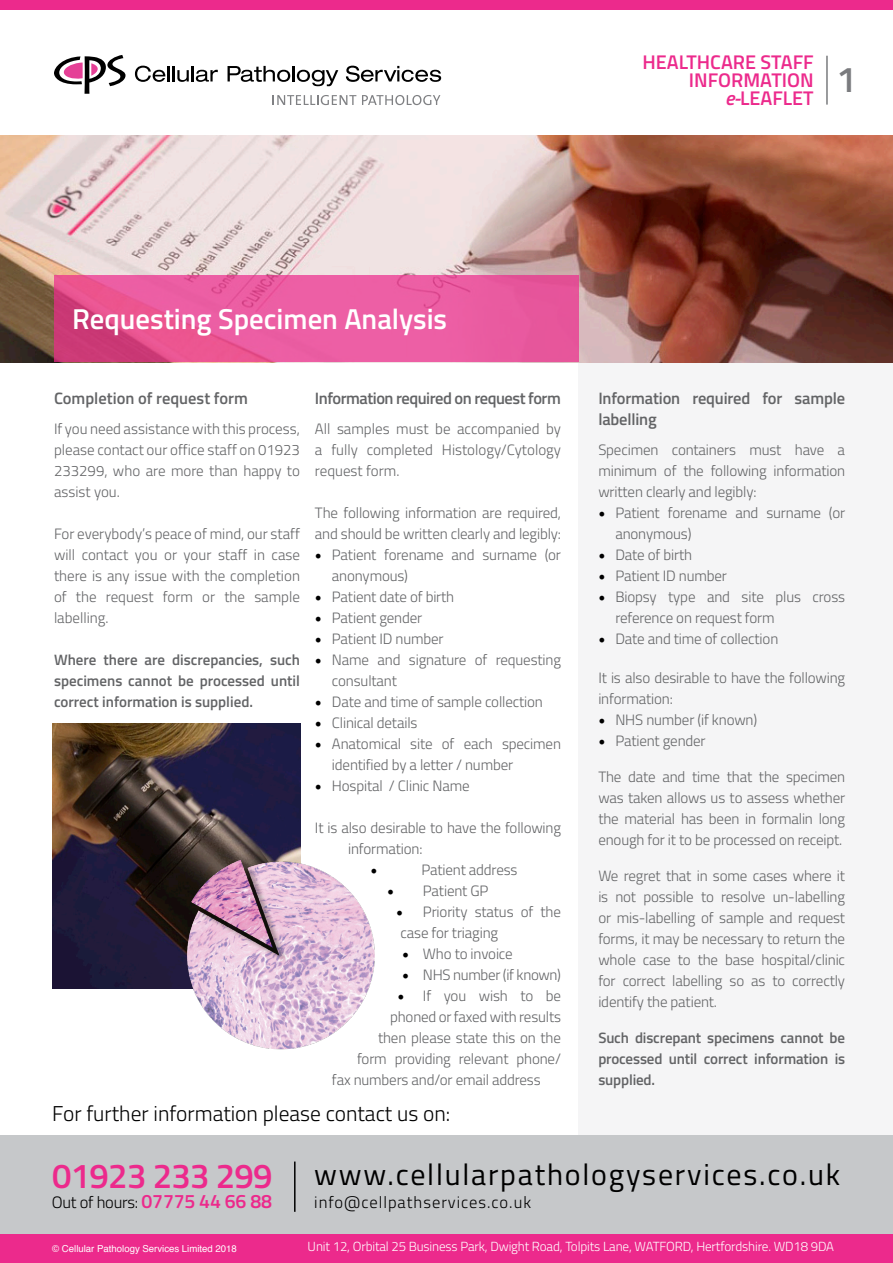
<style>
.page{position:relative;width:893px;height:1263px;background:#fff}
.page>*{position:absolute;margin:0;border:0;box-sizing:border-box;transform-origin:0 0}
.t1{font:600 36px "Titillium Web";color:#7a7b7e}
.t2{font:600 34.65px "Titillium Web";letter-spacing:-.02em;color:#ec2a8c}
.t3{font:30px "Titillium Web";letter-spacing:.06em;color:#000}
.t4{font:600 28.8px "Titillium Web";color:#fff}
.t5{font:300 21.45px "Titillium Web";color:#000}
.t6{font:600 19.8px "Titillium Web";color:#ec2a8c}
.t7{font:18px "Minion Pro";color:#000}
.t8{font:600 16.5px/21px "Titillium Web";letter-spacing:-.01em;color:#636466}
.t9{font:600 16.5px "Titillium Web";letter-spacing:-.03em;color:#636466}
.t10{font:300 16.5px "Titillium Web";letter-spacing:.06em;color:#000}
.t11{font:300 16.5px "Titillium Web";letter-spacing:-.015em;color:#000}
.t12{font:300 15px/21px "Titillium Web";letter-spacing:-.01em;color:#636466}
.t13{font:600 15px/21px "Titillium Web";letter-spacing:-.01em;color:#636466;text-align:justify}
.t14{font:300 13.2px "Titillium Web";letter-spacing:-.01em;color:#fff}
.t15{font:9.6px "Helvetica";color:#fff}
.s1{font-style:italic}
.s2{font-family:"Minion Pro";font-weight:400;font-size:18px;color:#000}
.s3{font-weight:600;font-size:19.5px;color:#ec2a8c}
</style>
<div class="page">
<div style="left:578px;top:362px;width:315px;height:773px;background:#f5f5f6"></div>
<img style="left:0;top:136px;width:893px;height:226px">
<svg style="left:54px;top:275px;width:524px;height:87px;background:#e7579a"></svg>
<img style="left:52px;top:723px;width:249px;height:265px">
<img style="left:161px;top:835px;width:214px;height:215px">
<svg style="left:135px;top:66px;width:35px;height:16px"></svg>
<hr style="left:172px;top:66px;width:3px;height:15px;background:#000">
<svg style="left:177px;top:70px;width:12px;height:12px"></svg>
<hr style="left:191px;top:66px;width:3px;height:15px;background:#000">
<svg style="left:196px;top:70px;width:22px;height:12px"></svg>
<svg style="left:228px;top:66px;width:62px;height:16px"></svg>
<hr style="left:292px;top:66px;width:3px;height:15px;background:#000">
<svg style="left:297px;top:70px;width:41px;height:16px"></svg>
<svg style="left:346px;top:66px;width:95px;height:16px"></svg>
<svg style="left:54px;top:55px;width:71px;height:39px"></svg>
<svg style="left:273px;top:95px;width:83px;height:10px"></svg>
<svg style="left:362px;top:95px;width:78px;height:10px"></svg>
<div style="left:0;top:0;width:893px;height:10px;background:#ec2a8c"></div>
<hr style="left:826px;top:56px;width:2px;height:49px;background:#7a7b7e">
<div style="left:0;top:1135px;width:893px;height:105px;background:#c6c8ca"></div>
<div style="left:0;top:1235px;width:893px;height:28px;background:#ec2a8c"></div>
<hr style="left:294px;top:1161px;width:2px;height:51px;background:#000">
<p class="t6" style="left:643px;top:47px;width:173px">HEALTHCARE STAFF</p>
<p class="t6" style="left:689px;top:65px;width:126px">INFORMATION</p>
<p class="t6" style="left:725px;top:83px;width:90px"><span class="s1">e-</span>LEAFLET</p>
<p class="t1" style="left:837px;top:53px;width:22px">1</p>
<p class="t4" style="left:72px;top:297px;width:376px">Requesting Specimen Analysis</p>
<p class="t8" style="left:54px;top:386px;width:196px">Completion of request form</p>
<p class="t12" style="left:54px;top:417px;width:248px;text-align:justify">If you need assistance with this process, please contact our office staff on 01923<br>233299, who are more than happy to assist you.</p>
<p class="t12" style="left:54px;top:522px;width:248px;text-align:justify">For everybody’s peace of mind, our staff will contact you or your staff in case there is any issue with the completion of the request form or the sample labelling.</p>
<p class="t13" style="left:54px;top:648px;width:247px">Where there are discrepancies, such specimens cannot be processed until correct information is supplied.</p>
<p class="t9" style="left:315px;top:385px;width:247px">Information required on request form</p>
<p class="t12" style="left:315px;top:417px;width:248px;text-align:justify">All samples must be accompanied by a fully completed Histology/Cytology request form.</p>
<p class="t12" style="left:315px;top:501px;width:248px">The following information are required, and should be written clearly and legibly:</p>
<p class="t12" style="left:332px;top:543px;width:231px;text-indent:-17px"><span class="s2">•</span> Patient forename and surname (or anonymous)</p>
<p class="t12" style="left:315px;top:585px;width:141px"><span class="s2">•</span> Patient date of birth</p>
<p class="t12" style="left:315px;top:606px;width:109px"><span class="s2">•</span> Patient gender</p>
<p class="t12" style="left:315px;top:627px;width:130px"><span class="s2">•</span> Patient ID number</p>
<p class="t12" style="left:332px;top:648px;width:231px;text-indent:-17px"><span class="s2">•</span> Name and signature of requesting consultant</p>
<p class="t12" style="left:315px;top:690px;width:229px"><span class="s2">•</span> Date and time of sample collection</p>
<p class="t12" style="left:315px;top:711px;width:104px"><span class="s2">•</span> Clinical details</p>
<p class="t12" style="left:332px;top:732px;width:231px;text-indent:-17px"><span class="s2">•</span> Anatomical site of each specimen identified by a letter / number</p>
<p class="t12" style="left:315px;top:774px;width:156px"><span class="s2">•</span> Hospital / Clinic Name</p>
<p class="t12" style="left:348px;top:816px;width:215px;text-indent:-33px">It is also desirable to have the following information:</p>
<p class="t7" style="left:370px;top:857px;width:9px">•</p>
<p class="t12" style="left:421px;top:858px;width:98px">Patient address</p>
<p class="t12" style="left:387px;top:879px;width:103px"><span class="s2">•</span> Patient GP</p>
<p class="t12" style="left:400px;top:900px;width:162px;text-indent:-4px"><span class="s2">•</span> Priority status of the case for triaging</p>
<p class="t12" style="left:402px;top:942px;width:112px"><span class="s2">•</span> Who to invoice</p>
<p class="t12" style="left:402px;top:963px;width:161px"><span class="s2">•</span> NHS number (if known)</p>
<p class="t12" style="left:398px;top:984px;width:165px"><span class="s2">•</span> If you wish to be</p>
<p class="t12" style="left:390px;top:1005px;width:173px">phoned or faxed with results</p>
<p class="t12" style="left:378px;top:1026px;width:184px">then please state this on the</p>
<p class="t12" style="left:357px;top:1047px;width:205px">form providing relevant phone/</p>
<p class="t12" style="left:332px;top:1068px;width:210px">fax numbers and/or email address</p>
<p class="t5" style="left:52px;top:1098px;width:400px">For further information please contact us on:</p>
<p class="t8" style="left:598px;top:386px;width:248px">Information required for sample labelling</p>
<p class="t12" style="left:598px;top:438px;width:248px;text-align:justify">Specimen containers must have a minimum of the following information written clearly and legibly:</p>
<p class="t12" style="left:615px;top:501px;width:231px;text-indent:-17px"><span class="s2">•</span> Patient forename and surname (or anonymous)</p>
<p class="t12" style="left:598px;top:543px;width:95px"><span class="s2">•</span> Date of birth</p>
<p class="t12" style="left:598px;top:564px;width:130px"><span class="s2">•</span> Patient ID number</p>
<p class="t12" style="left:615px;top:585px;width:231px;text-indent:-17px"><span class="s2">•</span> Biopsy type and site plus cross reference on request form</p>
<p class="t12" style="left:598px;top:627px;width:181px"><span class="s2">•</span> Date and time of collection</p>
<p class="t12" style="left:598px;top:666px;width:248px">It is also desirable to have the following information:</p>
<p class="t12" style="left:598px;top:708px;width:160px"><span class="s2">•</span> NHS number (if known)</p>
<p class="t12" style="left:598px;top:729px;width:109px"><span class="s2">•</span> Patient gender</p>
<p class="t12" style="left:598px;top:765px;width:248px;text-align:justify">The date and time that the specimen was taken allows us to assess whether the material has been in formalin long enough for it to be processed on receipt.</p>
<p class="t12" style="left:598px;top:864px;width:248px;text-align:justify">We regret that in some cases where it is not possible to resolve un-labelling or mis-labelling of sample and request forms, it may be necessary to return the whole case to the base hospital/clinic for correct labelling so as to correctly identify the patient.</p>
<p class="t13" style="left:598px;top:1026px;width:248px">Such discrepant specimens cannot be processed until correct information is supplied.</p>
<p class="t2" style="left:52px;top:1149px;width:222px">01923 233 299</p>
<p class="t3" style="left:314px;top:1153px;width:527px">www.cellularpathologyservices.co.uk</p>
<p class="t11" style="left:52px;top:1190px;width:222px">Out of hours: <span class="s3">07775 44 66 88</span></p>
<p class="t10" style="left:314px;top:1190px;width:218px">info@cellpathservices.co.uk</p>
<p class="t15" style="left:52px;top:1241px;width:186px">© Cellular Pathology Services Limited 2018</p>
<p class="t14" style="left:308px;top:1237px;width:528px">Unit 12, Orbital 25 Business Park, Dwight Road, Tolpits Lane, WATFORD, Hertfordshire. WD18 9DA</p>
</div>
